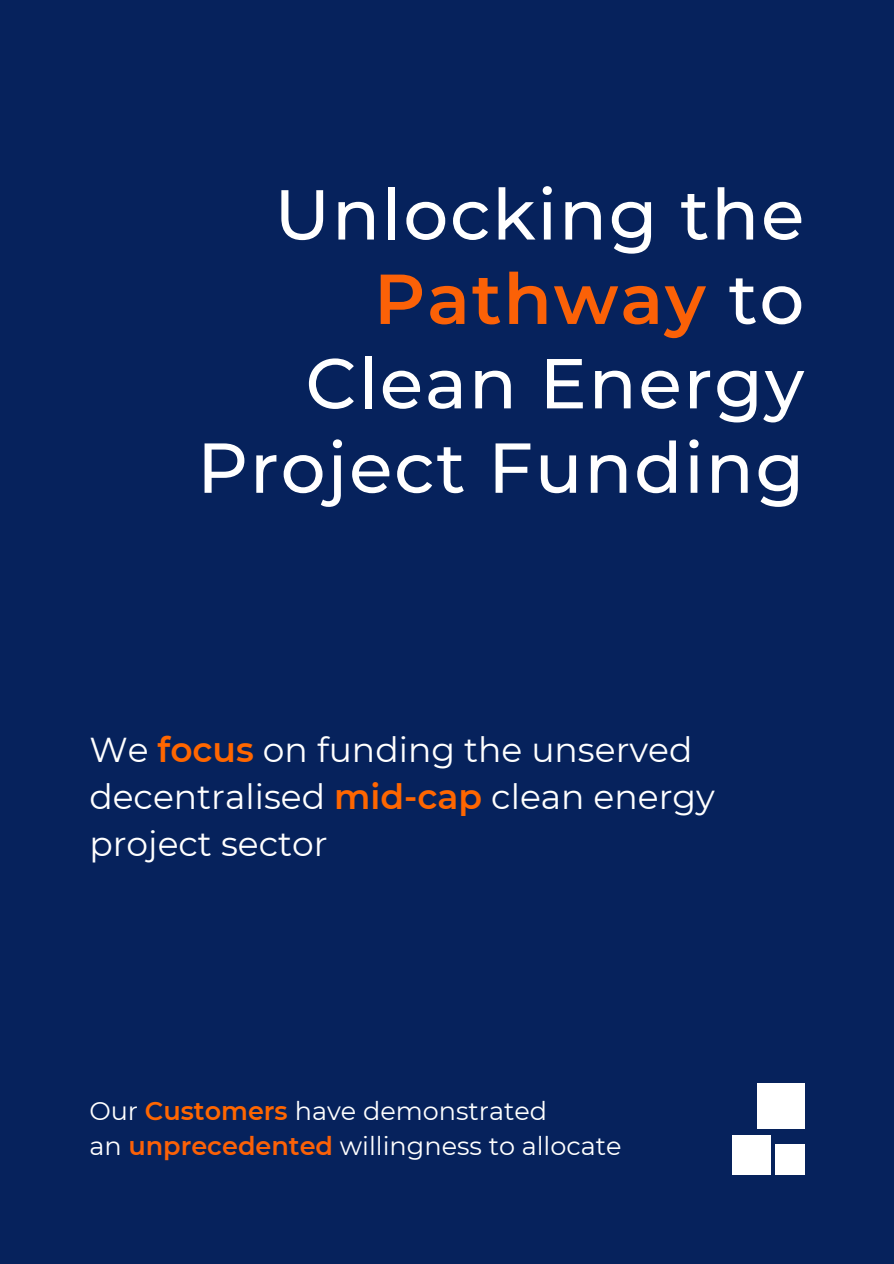
<style>
.page{position:relative;width:894px;height:1264px;background:#fff}
.page>*{position:absolute;margin:0;border:0;box-sizing:border-box;transform-origin:0 0}
.t1{font:500 70.5px/84.3px "Montserrat";letter-spacing:.025em;color:#fff;text-align:right}
.t2{font:34.5px/47.2px "Montserrat";color:#fff}
.t3{font:25.5px "Montserrat";color:#fff}
.s1{font-weight:600;color:#fb6107}
.s2{font-weight:600;color:#f60}
</style>
<div class="page">
<div style="left:0;top:0;width:893px;height:1263px;background:#06225c"></div>
<div style="left:756px;top:1083px;width:48px;height:45px;background:#fff"></div>
<div style="left:732px;top:1134px;width:38px;height:39px;background:#fff"></div>
<div style="left:774px;top:1143px;width:30px;height:31px;background:#fff"></div>
<h1 class="t1" style="left:197px;top:172px;width:608px">Unlocking the<br><span class="s1">Pathway</span> to<br>Clean Energy<br>Project Funding</h1>
<h2 class="t2" style="left:89px;top:725px;width:627px">We <span class="s2">focus</span> on funding the unserved decentralised <span class="s2">mid-cap</span> clean energy project sector</h2>
<p class="t3" style="left:89px;top:1094px;width:459px">Our <span class="s2">Customers</span> have demonstrated</p>
<p class="t3" style="left:89px;top:1129px;width:533px">an <span class="s1">unprecedented</span> willingness to allocate</p>
</div>
